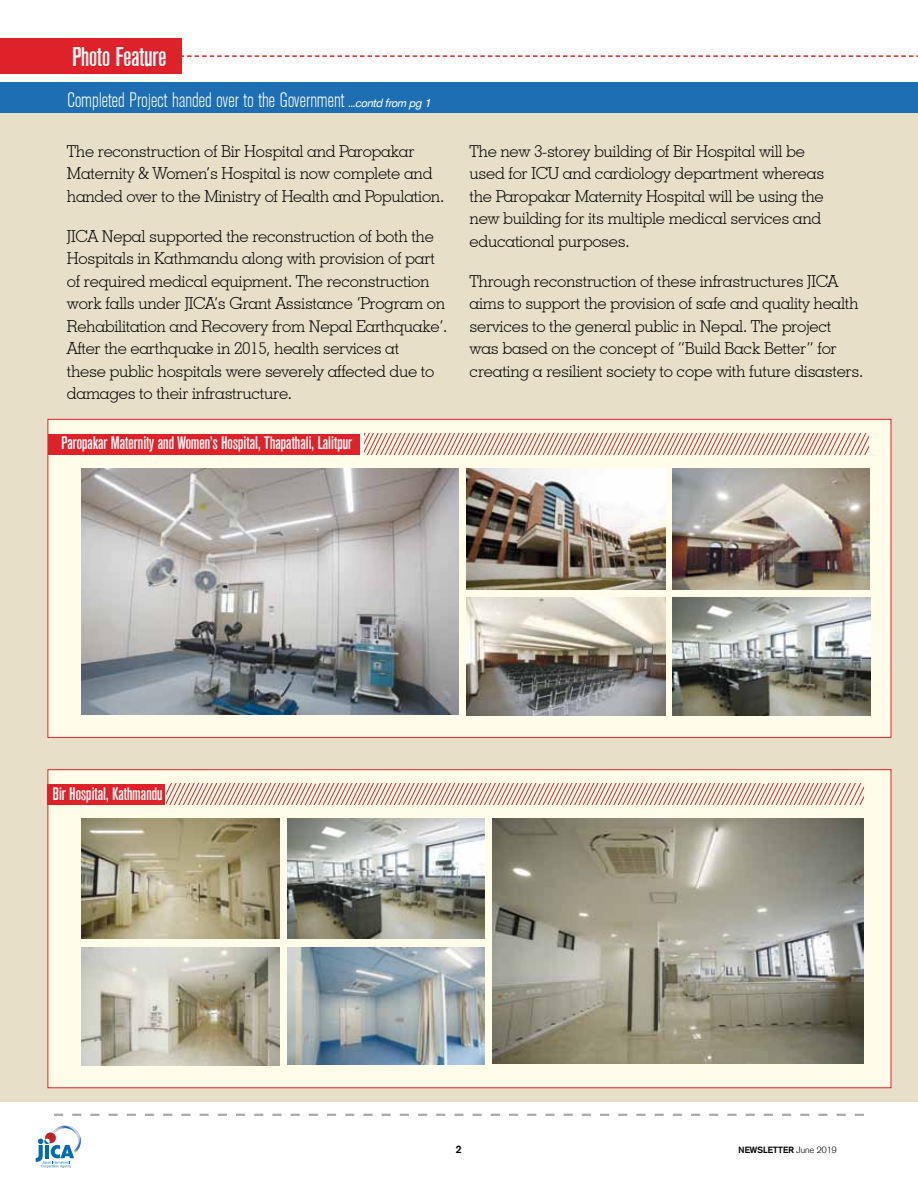
<style>
.page{position:relative;width:918px;height:1188px;background:#fff}
.page>*{position:absolute;margin:0;border:0;box-sizing:border-box;transform-origin:0 0}
.t1{font:500 27px "A750 Sans Cd";color:#fff}
.t2{font:300 21px "A750 Sans Cd";color:#fff}
.t3{font:500 18px "A750 Sans Cd";color:#fff}
.t4{font:300 16.5px/22.5px "Geometric Slab 703 BT";letter-spacing:-.02em;color:#000}
.t5{font:500 10.8px "A750 Sans";color:#000}
.t6{font:500 9px "A750 Sans";color:#000}
.s1{font-family:"A750 Sans";font-weight:400;font-style:italic;font-size:12px}
.s2{font-weight:300}
</style>
<div class="page">
<svg style="left:54px;top:1114px;width:810px;height:2px"></svg>
<svg style="left:36px;top:1126px;width:45px;height:42px"></svg>
<div style="left:0;top:103px;width:918px;height:999px;background:#e8dfc8"></div>
<div style="left:48px;top:419px;width:843px;height:319px;background:#fffde9;border:1px solid #df2229"></div>
<div style="left:48px;top:434px;width:312px;height:20px;background:#df2229"></div>
<svg style="left:364px;top:433px;width:504px;height:21px"></svg>
<div style="left:48px;top:770px;width:843px;height:318px;background:#fffde9;border:1px solid #df2229"></div>
<img style="left:81px;top:469px;width:378px;height:245px">
<svg style="left:181px;top:55px;width:737px;height:2px"></svg>
<div style="left:0;top:39px;width:181px;height:35px;background:#df2229"></div>
<div style="left:48px;top:784px;width:117px;height:21px;background:#df2229"></div>
<div style="left:0;top:82px;width:918px;height:30px;background:#1e6eb4"></div>
<img style="left:467px;top:598px;width:198px;height:118px">
<img style="left:673px;top:598px;width:197px;height:117px">
<img style="left:467px;top:469px;width:198px;height:120px">
<img style="left:673px;top:469px;width:197px;height:120px">
<img style="left:492px;top:818px;width:372px;height:246px">
<img style="left:81px;top:947px;width:198px;height:118px">
<img style="left:287px;top:947px;width:197px;height:118px">
<img style="left:81px;top:818px;width:199px;height:121px">
<img style="left:287px;top:818px;width:197px;height:121px">
<svg style="left:167px;top:784px;width:697px;height:21px"></svg>
<h1 class="t1" style="left:72px;top:42px;width:96px">Photo Feature</h1>
<p class="t2" style="left:68px;top:88px;width:368px">Completed Project handed over to the Government <span class="s1">...contd from pg 1</span></p>
<p class="t4" style="left:67px;top:139px;width:379px">The reconstruction of Bir Hospital and Paropakar<br>Maternity &amp; Women’s Hospital is now complete and handed over to the Ministry of Health and Population.</p>
<p class="t4" style="left:67px;top:225px;width:382px">JICA Nepal supported the reconstruction of both the Hospitals in Kathmandu along with provision of part of required medical equipment. The reconstruction work falls under JICA’s Grant Assistance ‘Program on Rehabilitation and Recovery from Nepal Earthquake’.<br>After the earthquake in 2015, health services at<br>these public hospitals were severely affected due to damages to their infrastructure.</p>
<p class="t3" style="left:62px;top:433px;width:292px">Paropakar Maternity and Women’s Hospital, Thapathali, Lalitpur</p>
<p class="t4" style="left:470px;top:139px;width:356px">The new 3-storey building of Bir Hospital will be used for ICU and cardiology department whereas the Paropakar Maternity Hospital will be using the new building for its multiple medical services and educational purposes.</p>
<p class="t4" style="left:470px;top:270px;width:395px">Through reconstruction of these infrastructures JICA aims to support the provision of safe and quality health services to the general public in Nepal. The project was based on the concept of “Build Back Better” for creating a resilient society to cope with future disasters.</p>
<p class="t3" style="left:53px;top:784px;width:111px">Bir Hospital, Kathmandu</p>
<p class="t5" style="left:456px;top:1143px;width:7px">2</p>
<p class="t6" style="left:739px;top:1144px;width:100px">NEWSLETTER <span class="s2">June 2019</span></p>
</div>
